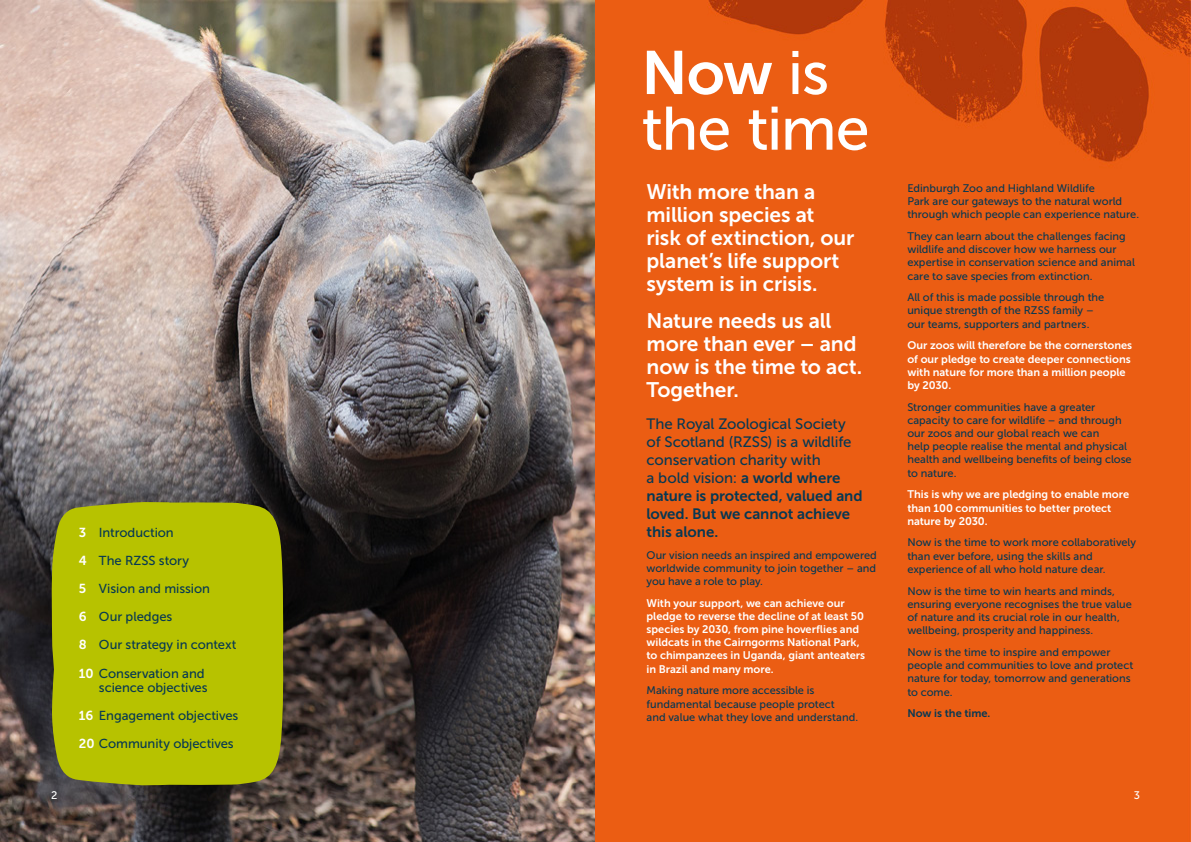
<style>
.page{position:relative;width:1191px;height:842px;background:#fff}
.page>*{position:absolute;margin:0;border:0;box-sizing:border-box;transform-origin:0 0}
.t1{font:61px "Museo Sans 500";letter-spacing:-.02em;color:#fff}
.t2{font:61px "Museo Sans 700";color:#fff}
.t3{font:21px/23px "Museo Sans 700";letter-spacing:-.005em;color:#fff}
.t4{font:15px/18px "Museo Sans 500";letter-spacing:-.005em;color:#063853}
.t5{font:15px/18px "Museo Sans 700";letter-spacing:-.005em;color:#063853}
.t6{font:13px/28.2px "Museo Sans 500";letter-spacing:-.005em;color:#063853}
.t7{font:11px/13.2px "Museo Sans 500";color:#063853}
.t8{font:11px/13.2px "Museo Sans 700";color:#fff}
.t9{font:11px "Museo Sans 700";letter-spacing:-.005em;color:#063853}
.t10{font:11px "Museo Sans 500";color:#fff}
.s1{font-family:"Museo Sans 700";color:#fff}
.s2{font-family:"Museo Sans 500"}
.s3{font-family:"Museo Sans 700"}
</style>
<div class="page">
<img style="left:0;top:0;width:1191px;height:842px">
<div style="left:51px;top:502px;width:232px;height:284px;background:#b7c200"></div>
<p class="t6" style="left:79px;top:518px;width:159px"><span class="s1">3</span> Introduction<br><span class="s1">4</span> The RZSS story<br><span class="s1">5</span> Vision and mission<br><span class="s1">6</span> Our pledges<br><span class="s1">8</span> Our strategy in context<br><span class="s1">10</span> Conservation and</p>
<p class="t6" style="left:79px;top:673px;width:161px;text-indent:20px">science objectives<br><span class="s1">16</span> Engagement objectives<br><span class="s1">20</span> Community objectives</p>
<h1 class="t2" style="left:641px;top:39px;width:189px">Now <span class="s2">is</span></h1>
<h1 class="t1" style="left:641px;top:95px;width:230px">the time</h1>
<h2 class="t3" style="left:646px;top:181px;width:209px">With more than a million species at<br>risk of extinction, our planet’s life support system is in crisis.</h2>
<h2 class="t3" style="left:646px;top:309px;width:217px">Nature needs us all more than ever – and now is the time to act.<br>Together.</h2>
<h3 class="t4" style="left:646px;top:415px;width:206px">The Royal Zoological Society of Scotland (RZSS) is a wildlife conservation charity with<br>a bold vision: <span class="s3">a world where</span></h3>
<h3 class="t5" style="left:646px;top:487px;width:218px">nature is protected, valued and loved. But we cannot achieve this alone.</h3>
<p class="t7" style="left:646px;top:548px;width:232px;text-align:justify">Our vision needs an inspired and empowered worldwide community to join together – and you have a role to play.</p>
<p class="t8" style="left:646px;top:596px;width:220px">With your support, we can achieve our pledge to reverse the decline of at least 50 species by 2030, from pine hoverflies and wildcats in the Cairngorms National Park, to chimpanzees in Uganda, giant anteaters in Brazil and many more.</p>
<p class="t7" style="left:646px;top:684px;width:213px">Making nature more accessible is fundamental because people protect<br>and value what they love and understand.</p>
<p class="t7" style="left:907px;top:181px;width:233px">Edinburgh Zoo and Highland Wildlife<br>Park are our gateways to the natural world through which people can experience nature.</p>
<p class="t7" style="left:907px;top:230px;width:229px">They can learn about the challenges facing wildlife and discover how we harness our expertise in conservation science and animal care to save species from extinction.</p>
<p class="t7" style="left:907px;top:291px;width:198px">All of this is made possible through the unique strength of the RZSS family – our teams, supporters and partners.</p>
<p class="t8" style="left:907px;top:339px;width:226px">Our zoos will therefore be the cornerstones of our pledge to create deeper connections with nature for more than a million people by 2030.</p>
<p class="t7" style="left:907px;top:400px;width:226px">Stronger communities have a greater capacity to care for wildlife – and through our zoos and our global reach we can<br>help people realise the mental and physical health and wellbeing benefits of being close to nature.</p>
<p class="t8" style="left:907px;top:488px;width:223px">This is why we are pledging to enable more than 100 communities to better protect nature by 2030.</p>
<p class="t7" style="left:907px;top:536px;width:230px">Now is the time to work more collaboratively than ever before, using the skills and experience of all who hold nature dear.</p>
<p class="t7" style="left:907px;top:584px;width:226px">Now is the time to win hearts and minds, ensuring everyone recognises the true value of nature and its crucial role in our health, wellbeing, prosperity and happiness.</p>
<p class="t7" style="left:907px;top:645px;width:227px">Now is the time to inspire and empower people and communities to love and protect nature for today, tomorrow and generations to come.</p>
<p class="t9" style="left:907px;top:707px;width:85px">Now is the time.</p>
<p class="t10" style="left:51px;top:789px;width:8px">2</p>
<p class="t10" style="left:1133px;top:789px;width:8px">3</p>
</div>
